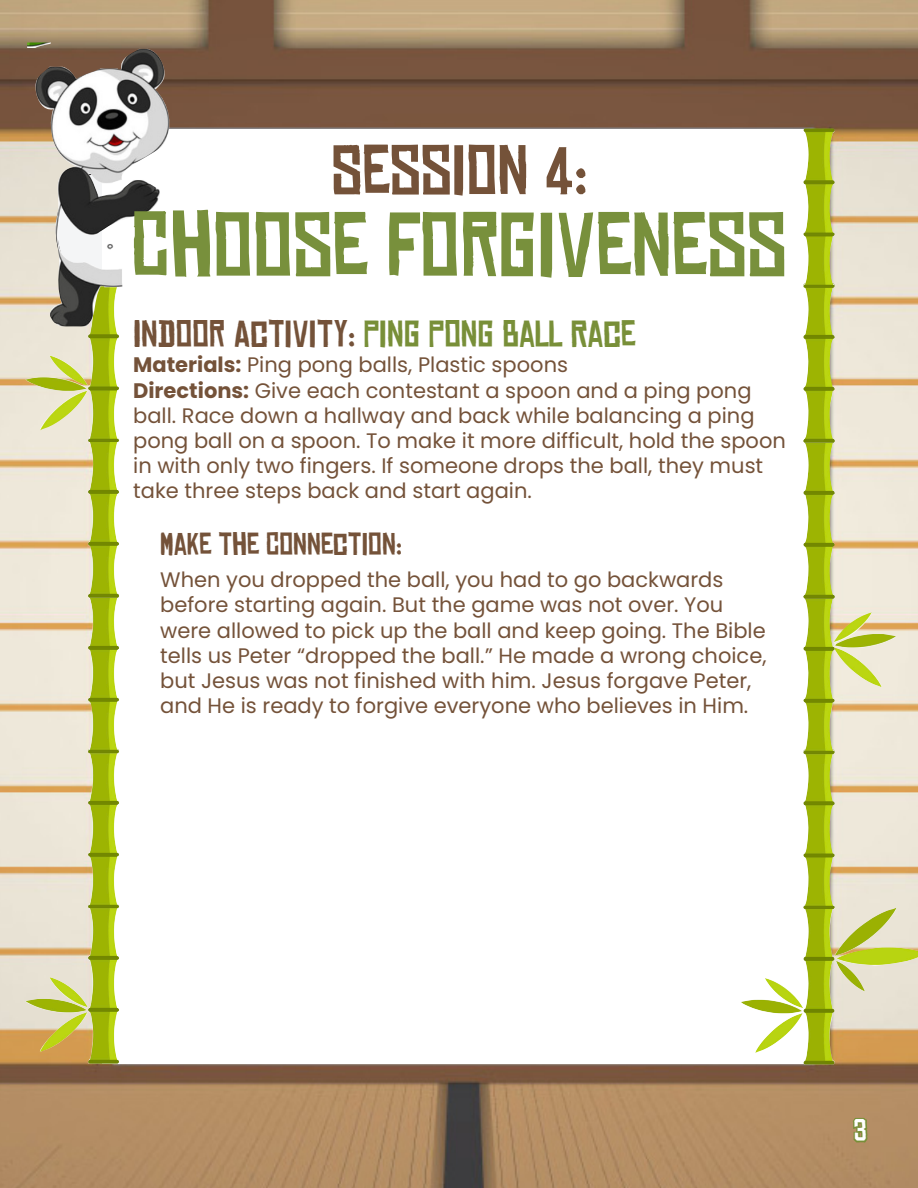
<style>
.page{position:relative;width:918px;height:1188px;background:#fff}
.page>*{position:absolute;margin:0;border:0;box-sizing:border-box;transform-origin:0 0}
.t1{font:87px "Chinese Rocks Free";color:#78903c}
.t2{font:67.5px "Chinese Rocks Free";color:#745239}
.Activity_Style{font:36px "Chinese Rocks Free";color:#788f38}
.Activity_Style-2{font:30px "Chinese Rocks Free";color:#745239}
.t3{font:30px "Chinese Rocks Free";color:#fff}
.Activity_Style-3{font:21px/25.2px "Poppins";color:#745239}
.s1{color:#745239}
.s2{font-weight:700}
</style>
<div class="page">
<img style="left:0;top:0;width:918px;height:1188px">
<div style="left:102px;top:129px;width:712px;height:934px;background:#fff"></div>
<img style="left:836px;top:613px;width:60px;height:74px">
<img style="left:26px;top:904px;width:94px;height:160px">
<img style="left:86px;top:753px;width:34px;height:155px">
<img style="left:86px;top:598px;width:33px;height:155px">
<img style="left:86px;top:442px;width:33px;height:156px">
<img style="left:26px;top:283px;width:93px;height:159px">
<img style="left:27px;top:42px;width:148px;height:284px">
<img style="left:741px;top:905px;width:177px;height:160px">
<img style="left:802px;top:754px;width:33px;height:155px">
<img style="left:803px;top:595px;width:33px;height:159px">
<img style="left:803px;top:443px;width:32px;height:155px">
<img style="left:803px;top:288px;width:32px;height:155px">
<img style="left:802px;top:128px;width:33px;height:160px">
<svg style="left:851px;top:1116px;width:18px;height:28px"></svg>
<p class="t2" style="left:331px;top:134px;width:258px">SESSION 4:</p>
<p class="t1" style="left:131px;top:199px;width:657px">CHOOSE FORGIVENESS</p>
<p class="Activity_Style" style="left:133px;top:315px;width:504px"><span class="s1">INDOOR ACTIVITY:</span> PING PONG BALL RACE</p>
<p class="Activity_Style-3" style="left:133px;top:353px;width:436px"><span class="s2">Materials:</span> Ping pong balls, Plastic spoons</p>
<p class="Activity_Style-3" style="left:133px;top:378px;width:654px"><span class="s2">Directions:</span> Give each contestant a spoon and a ping pong ball. Race down a hallway and back while balancing a ping pong ball on a spoon. To make it more difficult, hold the spoon in with only two fingers. If someone drops the ball, they must take three steps back and start again.</p>
<p class="Activity_Style-2" style="left:160px;top:528px;width:243px">MAKE THE CONNECTION:</p>
<p class="Activity_Style-3" style="left:160px;top:567px;width:608px">When you dropped the ball, you had to go backwards before starting again. But the game was not over. You were allowed to pick up the ball and keep going. The Bible tells us Peter “dropped the ball.” He made a wrong choice, but Jesus was not finished with him. Jesus forgave Peter, and He is ready to forgive everyone who believes in Him.</p>
<h3 class="t3" style="left:854px;top:1114px;width:15px">3</h3>
</div>
